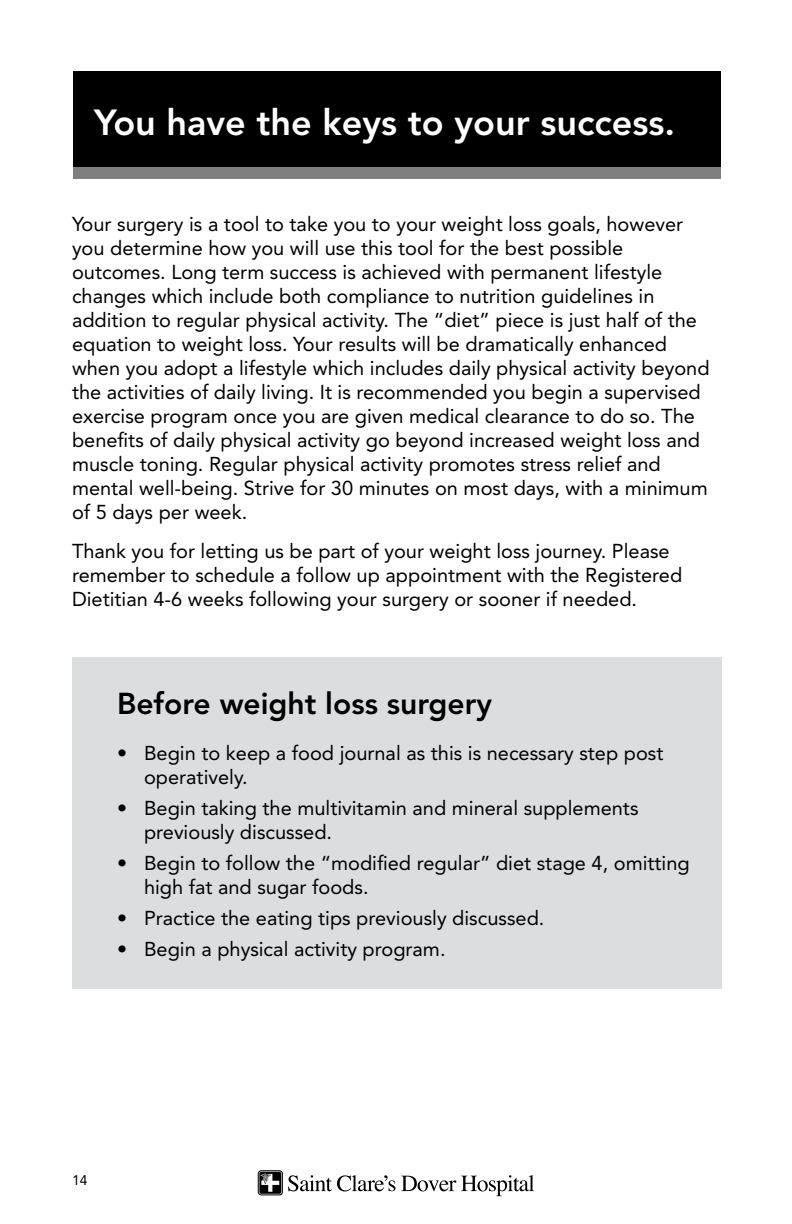
<style>
.page{position:relative;width:792px;height:1224px;background:#fff}
.page>*{position:absolute;margin:0;border:0;box-sizing:border-box;transform-origin:0 0}
.t1{font:800 36px "Avenir LT Std";color:#fff}
.t2{font:800 30px "Avenir LT Std";color:#000}
.t3{font:20px/24px "Avenir LT Std";color:#000}
.t4{font:14px "Avenir LT Std";color:#000}
</style>
<div class="page">
<svg style="left:288px;top:1175px;width:246px;height:21px"></svg>
<svg style="left:258px;top:1170px;width:25px;height:25px"></svg>
<svg style="left:259px;top:1171px;width:23px;height:23px"></svg>
<div style="left:72px;top:657px;width:649px;height:331px;background:#dcddde"></div>
<div style="left:73px;top:71px;width:648px;height:108px;background:#000"></div>
<div style="left:73px;top:168px;width:648px;height:11px;background:#7f7f7f"></div>
<h1 class="t1" style="left:94px;top:101px;width:583px">You have the keys to your success.</h1>
<p class="t3" style="left:72px;top:212px;width:639px">Your surgery is a tool to take you to your weight loss goals, however you determine how you will use this tool for the best possible outcomes. Long term success is achieved with permanent lifestyle changes which include both compliance to nutrition guidelines in addition to regular physical activity. The “diet” piece is just half of the equation to weight loss. Your results will be dramatically enhanced when you adopt a lifestyle which includes daily physical activity beyond the activities of daily living. It is recommended you begin a supervised exercise program once you are given medical clearance to do so. The benefits of daily physical activity go beyond increased weight loss and muscle toning. Regular physical activity promotes stress relief and mental well-being. Strive for 30 minutes on most days, with a minimum of 5 days per week.</p>
<p class="t3" style="left:72px;top:539px;width:612px">Thank you for letting us be part of your weight loss journey. Please remember to schedule a follow up appointment with the Registered<br>Dietitian 4-6 weeks following your surgery or sooner if needed.</p>
<h2 class="t2" style="left:117px;top:686px;width:376px">Before weight loss surgery</h2>
<p class="t3" style="left:144px;top:741px;width:521px;text-indent:-27px">• Begin to keep a food journal as this is necessary step post operatively.</p>
<p class="t3" style="left:144px;top:796px;width:496px;text-indent:-27px">• Begin taking the multivitamin and mineral supplements previously discussed.</p>
<p class="t3" style="left:144px;top:851px;width:547px;text-indent:-27px">• Begin to follow the “modified regular” diet stage 4, omitting high fat and sugar foods.</p>
<p class="t3" style="left:117px;top:906px;width:429px">• Practice the eating tips previously discussed.</p>
<p class="t3" style="left:117px;top:938px;width:330px">• Begin a physical activity program.</p>
<p class="t4" style="left:72px;top:1172px;width:17px">14</p>
</div>
